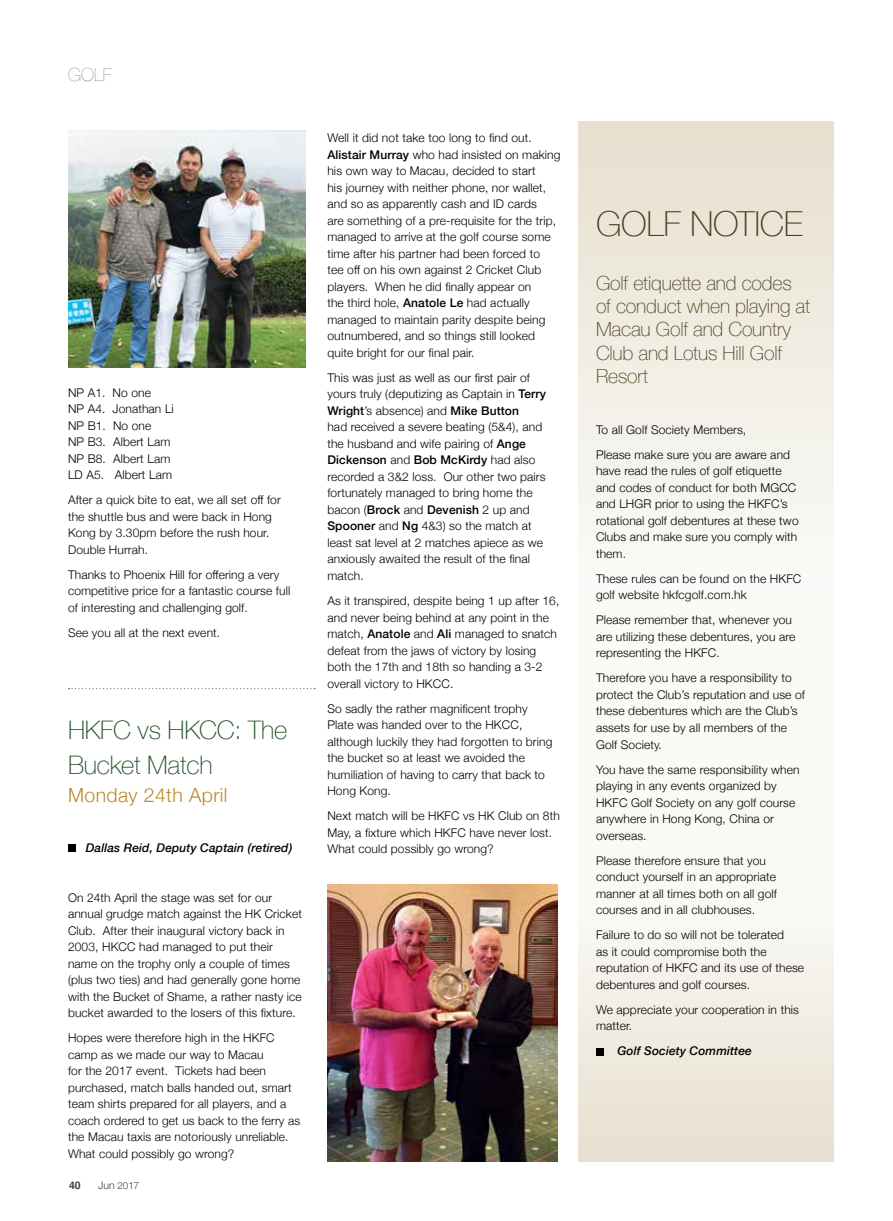
<style>
.page{position:relative;width:893px;height:1221px;background:#fff}
.page>*{position:absolute;margin:0;border:0;box-sizing:border-box;transform-origin:0 0}
.t1{font:100 34.5px "Helvetica Neue";letter-spacing:-.01em;color:#4d401e}
.t2{font:100 25.5px/34.5px "Helvetica Neue";letter-spacing:-.01em;color:#214d25}
.t3{font:100 19.5px/23.4px "Helvetica Neue";letter-spacing:-.01em;color:#4d401e}
.t4{font:300 19.5px "Helvetica Neue";letter-spacing:.02em;color:#ba892a}
.t5{font:200 18px "Helvetica Neue";color:#6d6e71}
.t6{font:300 12px/16.5px "Helvetica Neue";letter-spacing:.01em;color:#000}
.t7{font:italic 500 12px "Helvetica Neue";letter-spacing:.01em;color:#000}
.t8{font:700 10.5px "Helvetica";color:#414042}
.t9{font:300 9.75px "Helvetica Neue";color:#414042}
.s1{font-size:10.5px}
.s2{font-weight:500}
</style>
<div class="page">
<svg style="left:578px;top:122px;width:255px;height:1039px"></svg>
<img style="left:68px;top:131px;width:238px;height:236px">
<div style="left:68px;top:844px;width:7px;height:7px;background:#000"></div>
<svg style="left:69px;top:688px;width:246px;height:1px"></svg>
<img style="left:327px;top:884px;width:230px;height:277px">
<div style="left:596px;top:1047px;width:7px;height:8px;background:#000"></div>
<h3 class="t5" style="left:68px;top:60px;width:45px">GOLF</h3>
<p class="t6" style="left:68px;top:383px;width:107px">NP A1. No one<br>NP A4. Jonathan Li<br>NP B1. No one<br>NP B3. Albert Lam<br>NP B8. Albert Lam<br>LD A5. Albert Lam</p>
<p class="t6" style="left:68px;top:491px;width:214px">After a quick bite to eat, we all set off for the shuttle bus and were back in Hong<br>Kong by 3.30pm before the rush hour.<br>Double Hurrah.</p>
<p class="t6" style="left:68px;top:565px;width:224px">Thanks to Phoenix Hill for offering a very competitive price for a fantastic course full of interesting and challenging golf.</p>
<p class="t6" style="left:68px;top:623px;width:154px">See you all at the next event.</p>
<h2 class="t2" style="left:68px;top:712px;width:221px">HKFC vs HKCC: The<br>Bucket Match</h2>
<h3 class="t4" style="left:68px;top:778px;width:161px">Monday 24th April</h3>
<p class="t7" style="left:86px;top:837px;width:208px">Dallas Reid, Deputy Captain (retired)</p>
<p class="t6" style="left:68px;top:888px;width:235px">On 24th April the stage was set for our annual grudge match against the HK Cricket Club. After their inaugural victory back in 2003, HKCC had managed to put their name on the trophy only a couple of times (plus two ties) and had generally gone home with the Bucket of Shame, a rather nasty ice bucket awarded to the losers of this fixture.</p>
<p class="t6" style="left:68px;top:1028px;width:234px">Hopes were therefore high in the HKFC camp as we made our way to Macau<br>for the 2017 event. Tickets had been purchased, match balls handed out, smart team shirts prepared for all players, and a coach ordered to get us back to the ferry as the Macau taxis are notoriously unreliable.<br>What could possibly go wrong?</p>
<p class="t8" style="left:69px;top:1176px;width:13px">40</p>
<p class="t9" style="left:98px;top:1177px;width:42px"><span class="s1">Jun</span> 2017</p>
<p class="t6" style="left:327px;top:129px;width:234px">Well it did not take too long to find out.<br><span class="s2">Alistair Murray</span> who had insisted on making his own way to Macau, decided to start<br>his journey with neither phone, nor wallet, and so as apparently cash and ID cards<br>are something of a pre-requisite for the trip, managed to arrive at the golf course some time after his partner had been forced to<br>tee off on his own against 2 Cricket Club players. When he did finally appear on<br>the third hole, <span class="s2">Anatole Le</span> had actually managed to maintain parity despite being outnumbered, and so things still looked quite bright for our final pair.</p>
<p class="t6" style="left:327px;top:368px;width:220px">This was just as well as our first pair of yours truly (deputizing as Captain in <span class="s2">Terry Wright</span>’s absence) and <span class="s2">Mike Button<br></span>had received a severe beating (5&amp;4), and the husband and wife pairing of <span class="s2">Ange Dickenson</span> and <span class="s2">Bob McKirdy</span> had also recorded a 3&amp;2 loss. Our other two pairs fortunately managed to bring home the bacon (<span class="s2">Brock</span> and <span class="s2">Devenish</span> 2 up and <span class="s2">Spooner</span> and <span class="s2">Ng</span> 4&amp;3) so the match at least sat level at 2 matches apiece as we anxiously awaited the result of the final match.</p>
<p class="t6" style="left:327px;top:591px;width:233px">As it transpired, despite being 1 up after 16, and never being behind at any point in the match, <span class="s2">Anatole</span> and <span class="s2">Ali</span> managed to snatch defeat from the jaws of victory by losing both the 17th and 18th so handing a 3-2 overall victory to HKCC.</p>
<p class="t6" style="left:327px;top:699px;width:226px">So sadly the rather magnificent trophy Plate was handed over to the HKCC, although luckily they had forgotten to bring the bucket so at least we avoided the humiliation of having to carry that back to Hong Kong.</p>
<p class="t6" style="left:327px;top:806px;width:234px">Next match will be HKFC vs HK Club on 8th<br>May, a fixture which HKFC have never lost.<br>What could possibly go wrong?</p>
<h1 class="t1" style="left:596px;top:198px;width:209px">GOLF NOTICE</h1>
<h3 class="t3" style="left:596px;top:270px;width:216px">Golf etiquette and codes of conduct when playing at<br>Macau Golf and Country<br>Club and Lotus Hill Golf<br>Resort</h3>
<p class="t6" style="left:596px;top:416px;width:196px;line-height:25px">To all Golf Society Members,<br>Please make sure you are aware and</p>
<p class="t6" style="left:596px;top:462px;width:204px">have read the rules of golf etiquette and codes of conduct for both MGCC and LHGR prior to using the HKFC’s rotational golf debentures at these two<br>Clubs and make sure you comply with them.</p>
<p class="t6" style="left:596px;top:569px;width:207px">These rules can be found on the HKFC golf website hkfcgolf.com.hk</p>
<p class="t6" style="left:596px;top:611px;width:201px">Please remember that, whenever you are utilizing these debentures, you are representing the HKFC.</p>
<p class="t6" style="left:596px;top:669px;width:210px">Therefore you have a responsibility to protect the Club’s reputation and use of these debentures which are the Club’s assets for use by all members of the Golf Society.</p>
<p class="t6" style="left:596px;top:760px;width:205px">You have the same responsibility when playing in any events organized by<br>HKFC Golf Society on any golf course anywhere in Hong Kong, China or overseas.</p>
<p class="t6" style="left:596px;top:851px;width:182px">Please therefore ensure that you conduct yourself in an appropriate manner at all times both on all golf courses and in all clubhouses.</p>
<p class="t6" style="left:596px;top:925px;width:210px">Failure to do so will not be tolerated<br>as it could compromise both the reputation of HKFC and its use of these debentures and golf courses.</p>
<p class="t6" style="left:596px;top:1000px;width:204px">We appreciate your cooperation in this matter.</p>
<p class="t7" style="left:617px;top:1040px;width:136px">Golf Society Committee</p>
</div>
